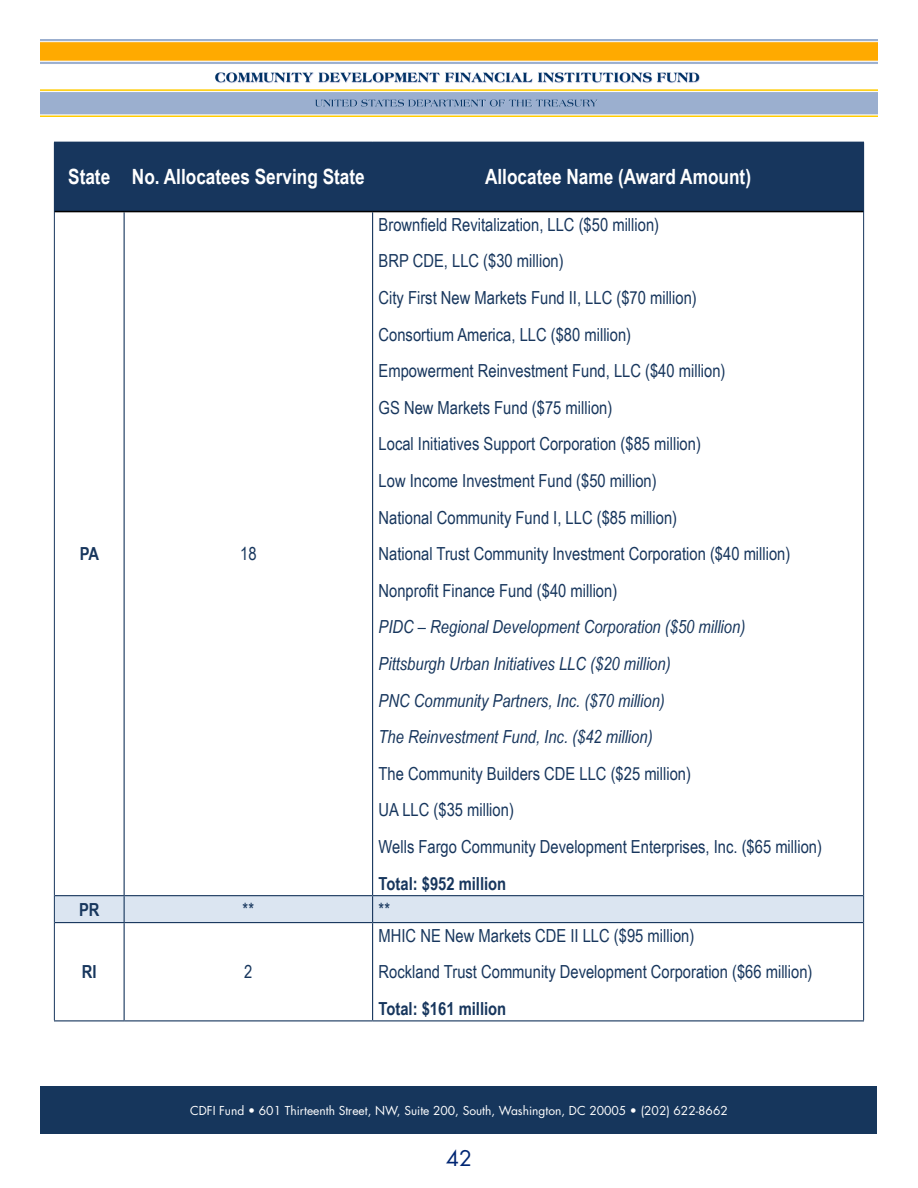
<style>
.page{position:relative;width:918px;height:1188px;background:#fff}
.page>*{position:absolute;margin:0;border:0;box-sizing:border-box;transform-origin:0 0}
.t1{font:700 21px "Arial Narrow";color:#fff}
.t2{font:21px "Futura";color:#002673}
.t3{font:18px "Arial Narrow";color:#17365d}
.t4{font:italic 18px "Arial Narrow";color:#17365d}
.t5{font:700 18px "Arial Narrow";color:#17365d}
.t6{font:12px "Futura";color:#fff}
</style>
<div class="page">
<img style="left:40px;top:39px;width:838px;height:77px">
<div style="left:40px;top:1086px;width:838px;height:48px;background:#16365c"></div>
<div style="left:54px;top:142px;width:70px;height:70px;background:#17365d"></div>
<div style="left:124px;top:142px;width:249px;height:70px;background:#17365d"></div>
<div style="left:373px;top:142px;width:491px;height:70px;background:#17365d"></div>
<div style="left:54px;top:896px;width:70px;height:27px;background:#dbe5f1"></div>
<div style="left:124px;top:896px;width:249px;height:27px;background:#dbe5f1"></div>
<div style="left:373px;top:896px;width:491px;height:27px;background:#dbe5f1"></div>
<hr style="left:54px;top:212px;width:1px;height:684px;background:#17365d">
<hr style="left:863px;top:212px;width:1px;height:684px;background:#17365d">
<svg style="left:54px;top:896px;width:1px;height:27px"></svg>
<svg style="left:863px;top:896px;width:1px;height:27px"></svg>
<hr style="left:54px;top:923px;width:1px;height:97px;background:#17365d">
<hr style="left:863px;top:923px;width:1px;height:97px;background:#17365d">
<hr style="left:124px;top:212px;width:1px;height:683px;background:#17365d">
<hr style="left:372px;top:212px;width:1px;height:683px;background:#17365d">
<hr style="left:55px;top:895px;width:69px;height:1px;background:#17365d">
<hr style="left:124px;top:895px;width:249px;height:1px;background:#17365d">
<svg style="left:124px;top:896px;width:1px;height:26px"></svg>
<hr style="left:373px;top:895px;width:490px;height:1px;background:#17365d">
<svg style="left:372px;top:896px;width:1px;height:26px"></svg>
<hr style="left:55px;top:922px;width:69px;height:1px;background:#17365d">
<hr style="left:124px;top:922px;width:249px;height:1px;background:#17365d">
<hr style="left:124px;top:923px;width:1px;height:97px;background:#17365d">
<hr style="left:373px;top:922px;width:490px;height:1px;background:#17365d">
<hr style="left:372px;top:923px;width:1px;height:97px;background:#17365d">
<hr style="left:54px;top:1020px;width:70px;height:1px;background:#17365d">
<hr style="left:124px;top:1020px;width:249px;height:1px;background:#17365d">
<hr style="left:373px;top:1020px;width:491px;height:1px;background:#17365d">
<hr style="left:55px;top:211px;width:69px;height:1px;background:#000">
<hr style="left:124px;top:211px;width:249px;height:1px;background:#000">
<hr style="left:373px;top:211px;width:490px;height:1px;background:#000">
<p class="t1" style="left:68px;top:161px;width:44px">State</p>
<p class="t1" style="left:132px;top:161px;width:234px">No. Allocatees Serving State</p>
<p class="t1" style="left:485px;top:161px;width:268px">Allocatee Name (Award Amount)</p>
<p class="t3" style="left:379px;top:211px;width:282px">Brownfield Revitalization, LLC ($50 million)</p>
<p class="t3" style="left:379px;top:248px;width:187px">BRP CDE, LLC ($30 million)</p>
<p class="t3" style="left:379px;top:285px;width:320px">City First New Markets Fund II, LLC ($70 million)</p>
<p class="t3" style="left:379px;top:321px;width:254px">Consortium America, LLC ($80 million)</p>
<p class="t3" style="left:379px;top:358px;width:348px">Empowerment Reinvestment Fund, LLC ($40 million)</p>
<p class="t3" style="left:379px;top:394px;width:235px">GS New Markets Fund ($75 million)</p>
<p class="t3" style="left:379px;top:431px;width:324px">Local Initiatives Support Corporation ($85 million)</p>
<p class="t3" style="left:379px;top:467px;width:280px">Low Income Investment Fund ($50 million)</p>
<p class="t3" style="left:379px;top:504px;width:300px">National Community Fund I, LLC ($85 million)</p>
<p class="t5" style="left:80px;top:540px;width:21px">PA</p>
<p class="t3" style="left:240px;top:541px;width:18px">18</p>
<p class="t3" style="left:379px;top:541px;width:413px">National Trust Community Investment Corporation ($40 million)</p>
<p class="t3" style="left:379px;top:577px;width:240px">Nonprofit Finance Fund ($40 million)</p>
<p class="t4" style="left:379px;top:615px;width:368px">PIDC – Regional Development Corporation ($50 million)</p>
<p class="t4" style="left:379px;top:651px;width:294px">Pittsburgh Urban Initiatives LLC ($20 million)</p>
<p class="t4" style="left:379px;top:688px;width:288px">PNC Community Partners, Inc. ($70 million)</p>
<p class="t4" style="left:379px;top:724px;width:275px">The Reinvestment Fund, Inc. ($42 million)</p>
<p class="t3" style="left:379px;top:760px;width:314px">The Community Builders CDE LLC ($25 million)</p>
<p class="t3" style="left:379px;top:797px;width:137px">UA LLC ($35 million)</p>
<p class="t3" style="left:379px;top:833px;width:445px">Wells Fargo Community Development Enterprises, Inc. ($65 million)</p>
<p class="t5" style="left:379px;top:870px;width:129px">Total: $952 million</p>
<p class="t5" style="left:79px;top:896px;width:22px">PR</p>
<p class="t3" style="left:243px;top:896px;width:13px">**</p>
<p class="t3" style="left:379px;top:896px;width:13px">**</p>
<p class="t3" style="left:379px;top:922px;width:317px">MHIC NE New Markets CDE II LLC ($95 million)</p>
<p class="t5" style="left:82px;top:958px;width:16px">RI</p>
<p class="t3" style="left:244px;top:959px;width:10px">2</p>
<p class="t3" style="left:379px;top:959px;width:435px">Rockland Trust Community Development Corporation ($66 million)</p>
<p class="t5" style="left:379px;top:995px;width:129px">Total: $161 million</p>
<p class="t6" style="left:190px;top:1103px;width:539px">CDFI Fund • 601 Thirteenth Street, NW, Suite 200, South, Washington, DC 20005 • (202) 622-8662</p>
<p class="t2" style="left:446px;top:1145px;width:27px">42</p>
</div>
